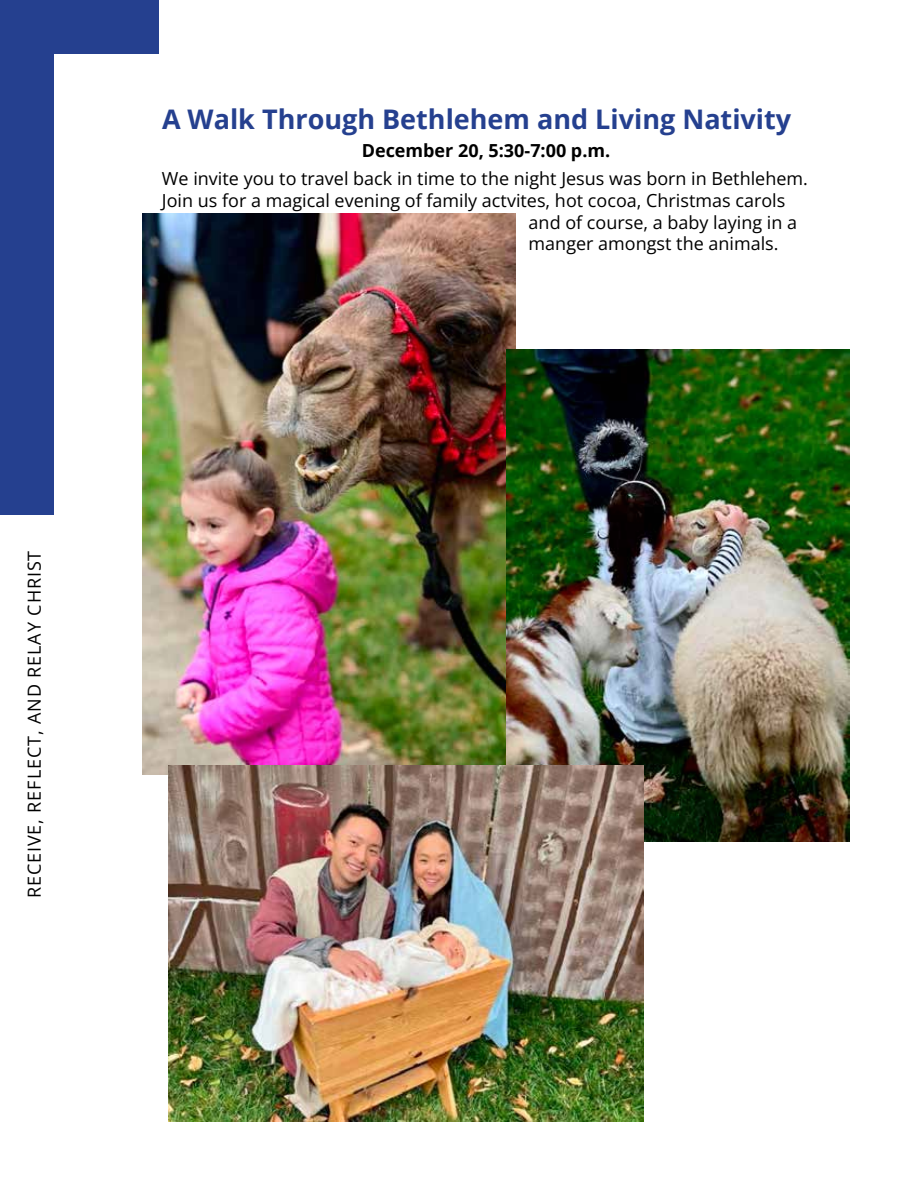
<style>
.page{position:relative;width:918px;height:1188px;background:#fff}
.page>*{position:absolute;margin:0;border:0;box-sizing:border-box;transform-origin:0 0}
.t1{font:700 27px "Open Sans";color:#25408f}
.t2{font:18px "Open Sans";color:#000}
.t3{font:18px "Open Sans";letter-spacing:.05em;color:#000}
.t4{font:700 18px "Open Sans";color:#000}
</style>
<div class="page">
<div style="left:0;top:0;width:54px;height:515px;background:#25408f"></div>
<div style="left:0;top:0;width:158px;height:54px;background:#25408f"></div>
<img style="left:143px;top:214px;width:372px;height:560px">
<img style="left:507px;top:349px;width:342px;height:492px">
<img style="left:168px;top:765px;width:476px;height:356px">
<h1 class="t1" style="left:162px;top:100px;width:631px">A Walk Through Bethlehem and Living Nativity</h1>
<p class="t4" style="left:362px;top:138px;width:250px">December 20, 5:30-7:00 p.m.</p>
<p class="t2" style="left:162px;top:166px;width:647px">We invite you to travel back in time to the night Jesus was born in Bethlehem.</p>
<p class="t2" style="left:162px;top:188px;width:625px">Join us for a magical evening of family actvites, hot cocoa, Christmas carols</p>
<p class="t2" style="left:529px;top:210px;width:270px">and of course, a baby laying in a</p>
<p class="t2" style="left:529px;top:231px;width:251px">manger amongst the animals.</p>
<p class="t3" style="left:22px;top:898px;width:349px;rotate:-90deg">RECEIVE, REFLECT, AND RELAY CHRIST</p>
</div>
